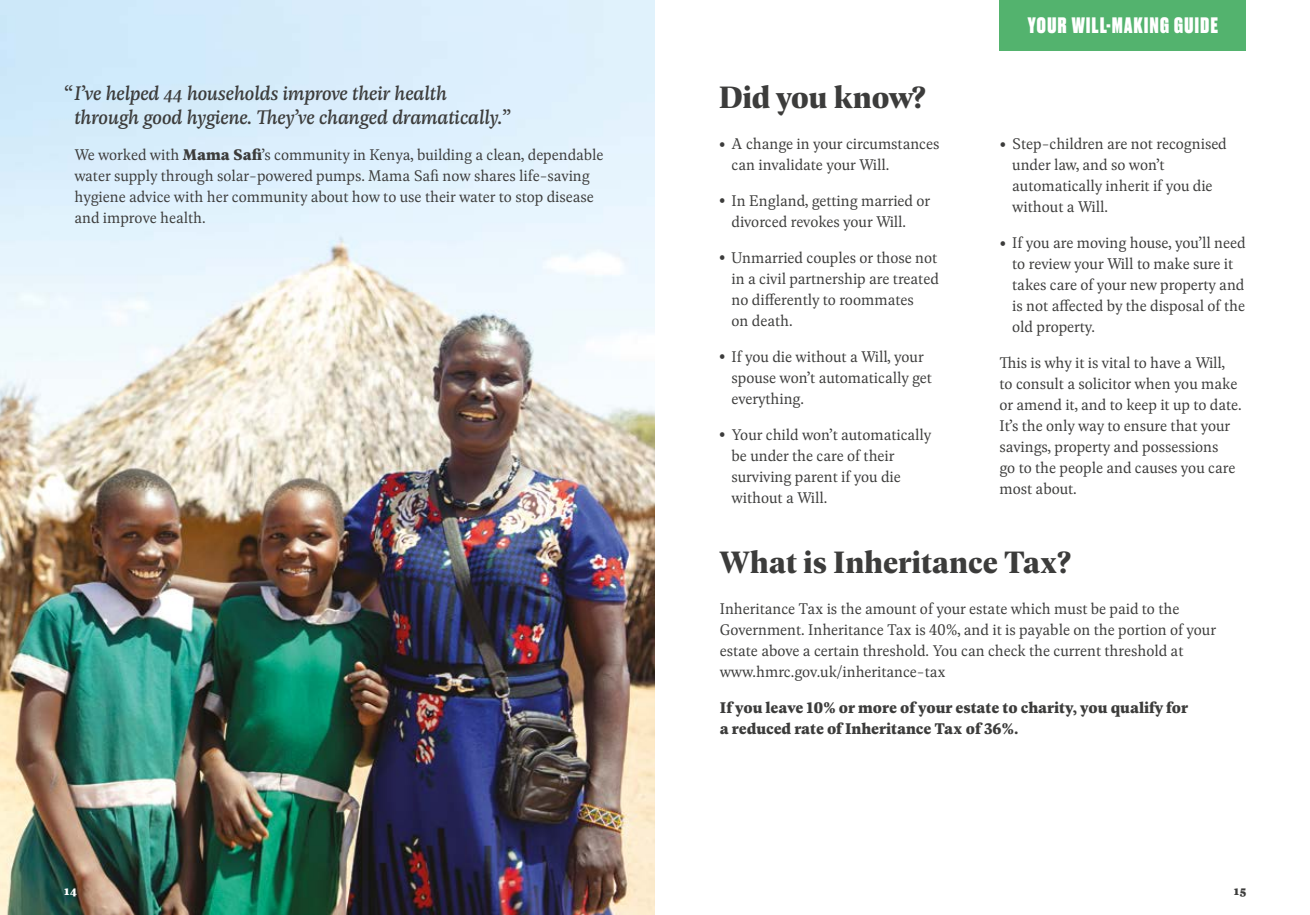
<style>
.page{position:relative;width:1310px;height:915px;background:#fff}
.page>*{position:absolute;margin:0;border:0;box-sizing:border-box;transform-origin:0 0}
.t1{font:700 33px "Geller Headline";color:#3c3c3b}
.t2{font:italic 21px/24px "Geller Text";color:#3c3c3b}
.t3{font:800 21px "Druk";letter-spacing:.07em;color:#fff}
.t4{font:300 16.5px/21px "Geller Text";color:#3c3c3b}
.t5{font:700 16.5px/21px "Geller Text";color:#3c3c3b}
.t6{font:700 13.5px "Geller Text";color:#fff}
.t7{font:700 13.5px "Geller Text";color:#3c3c3b}
.s1{font-weight:700}
.s2{font-size:27px}
</style>
<div class="page">
<img style="left:0;top:0;width:655px;height:914px">
<div style="left:999px;top:0;width:247px;height:50px;background:#53b36e"></div>
<p class="t2" style="left:74px;top:80px;width:437px;text-indent:-11px">“I’ve helped 44 households improve their health through good hygiene. They’ve changed dramatically.”</p>
<p class="t4" style="left:74px;top:143px;width:531px">We worked with <span class="s1">Mama Safi</span>’s community in Kenya, building a clean, dependable water supply through solar-powered pumps. Mama Safi now shares life-saving hygiene advice with her community about how to use their water to stop disease and improve health.</p>
<h1 class="t1" style="left:719px;top:74px;width:209px">Did you know?</h1>
<p class="t4" style="left:731px;top:133px;width:209px;text-indent:-13px"><span class="s2">•</span> A change in your circumstances can invalidate your Will.</p>
<p class="t4" style="left:731px;top:190px;width:200px;text-indent:-13px"><span class="s2">•</span> In England, getting married or divorced revokes your Will.</p>
<p class="t4" style="left:731px;top:247px;width:209px;text-indent:-13px"><span class="s2">•</span> Unmarried couples or those not in a civil partnership are treated no differently to roommates<br>on death.</p>
<p class="t4" style="left:731px;top:345px;width:202px;text-indent:-13px"><span class="s2">•</span> If you die without a Will, your spouse won’t automatically get everything.</p>
<p class="t4" style="left:731px;top:423px;width:201px;text-indent:-13px"><span class="s2">•</span> Your child won’t automatically be under the care of their surviving parent if you die without a Will.</p>
<p class="t3" style="left:1028px;top:11px;width:191px">YOUR WILL-MAKING GUIDE</p>
<p class="t4" style="left:1012px;top:133px;width:216px;text-indent:-13px"><span class="s2">•</span> Step-children are not recognised under law, and so won’t automatically inherit if you die without a Will.</p>
<p class="t4" style="left:1012px;top:232px;width:235px;text-indent:-13px"><span class="s2">•</span> If you are moving house, you’ll need to review your Will to make sure it takes care of your new property and is not affected by the disposal of the old property.</p>
<p class="t4" style="left:999px;top:352px;width:244px">This is why it is vital to have a Will, to consult a solicitor when you make or amend it, and to keep it up to date.<br>It’s the only way to ensure that your savings, property and possessions<br>go to the people and causes you care most about.</p>
<h1 class="t1" style="left:719px;top:538px;width:354px">What is Inheritance Tax?</h1>
<p class="t4" style="left:720px;top:597px;width:498px">Inheritance Tax is the amount of your estate which must be paid to the Government. Inheritance Tax is 40%, and it is payable on the portion of your estate above a certain threshold. You can check the current threshold at www.hmrc.gov.uk/inheritance-tax</p>
<p class="t5" style="left:720px;top:696px;width:470px">If you leave 10% or more of your estate to charity, you qualify for a reduced rate of Inheritance Tax of 36%.</p>
<p class="t6" style="left:64px;top:879px;width:15px">14</p>
<p class="t7" style="left:1233px;top:879px;width:14px">15</p>
</div>
